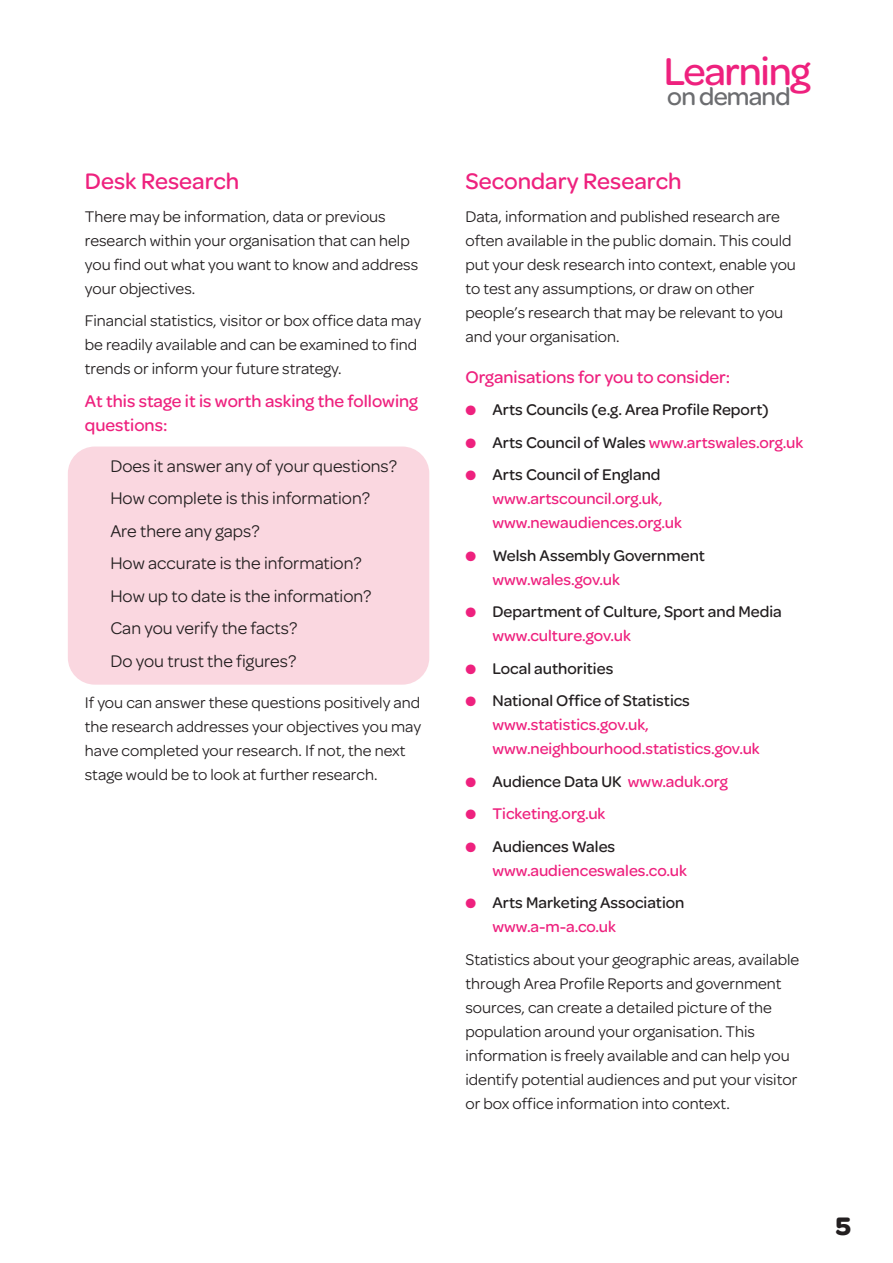
<style>
.page{position:relative;width:893px;height:1263px;background:#fff}
.page>*{position:absolute;margin:0;border:0;box-sizing:border-box;transform-origin:0 0}
.t1{font:500 41.25px "Omnes";letter-spacing:-.03em;color:#ee217e}
.t2{font:700 27px "Omnes";color:#231f20}
.t3{font:500 26.1px "Omnes";letter-spacing:-.03em;color:#6c6d70}
.t4{font:500 24px "Omnes";color:#ee217e}
.t5{font:18px/32.5px "Omnes";color:#231f20}
.t6{font:500 18px/24px "Omnes";color:#ee217e}
.t7{font:16.5px/24px "Omnes";color:#231f20}
.t8{font:500 16.5px/24px "Omnes";color:#ee217e}
.t9{font:500 16.5px/24px "Omnes";color:#231f20}
.s1{color:#ee217e}
.s2{color:#231f20}
</style>
<div class="page">
<div style="left:68px;top:447px;width:361px;height:238px;background:#fad7e0;border-radius:27px"></div>
<h3 class="t4" style="left:85px;top:173px;width:156px">Desk Research</h3>
<p class="t7" style="left:85px;top:206px;width:335px">There may be information, data or previous research within your organisation that can help you find out what you want to know and address your objectives.</p>
<p class="t7" style="left:85px;top:310px;width:338px">Financial statistics, visitor or box office data may be readily available and can be examined to find trends or inform your future strategy.</p>
<p class="t6" style="left:85px;top:391px;width:335px">At this stage it is worth asking the following questions:</p>
<p class="t5" style="left:110px;top:451px;width:288px">Does it answer any of your questions?<br>How complete is this information?<br>Are there any gaps?<br>How accurate is the information?<br>How up to date is the information?<br>Can you verify the facts?<br>Do you trust the figures?</p>
<p class="t7" style="left:85px;top:692px;width:338px">If you can answer these questions positively and the research addresses your objectives you may have completed your research. If not, the next stage would be to look at further research.</p>
<h1 class="t1" style="left:664px;top:56px;width:148px">Learning</h1>
<h3 class="t3" style="left:667px;top:87px;width:125px">on demand</h3>
<h3 class="t4" style="left:465px;top:173px;width:218px">Secondary Research</h3>
<p class="t7" style="left:465px;top:206px;width:332px">Data, information and published research are often available in the public domain. This could put your desk research into context, enable you to test any assumptions, or draw on other people’s research that may be relevant to you and your organisation.</p>
<p class="t6" style="left:465px;top:367px;width:266px">Organisations for you to consider:</p>
<p class="t9" style="left:465px;top:399px;width:305px"><span class="s1">●</span> Arts Councils (e.g. Area Profile Report)</p>
<p class="t8" style="left:465px;top:432px;width:339px">● <span class="s2">Arts Council of Wales</span> www.artswales.org.uk</p>
<p class="t8" style="left:492px;top:464px;width:191px;text-indent:-27px">● <span class="s2">Arts Council of England </span>www.artscouncil.org.uk, www.newaudiences.org.uk</p>
<p class="t9" style="left:492px;top:545px;width:214px;text-indent:-27px"><span class="s1">●</span> Welsh Assembly Government <span class="s1">www.wales.gov.uk</span></p>
<p class="t9" style="left:492px;top:601px;width:291px;text-indent:-27px"><span class="s1">●</span> Department of Culture, Sport and Media <span class="s1">www.culture.gov.uk</span></p>
<p class="t9" style="left:465px;top:658px;width:149px"><span class="s1">●</span> Local authorities</p>
<p class="t8" style="left:492px;top:690px;width:269px;text-indent:-27px">● <span class="s2">National Office of Statistics </span>www.statistics.gov.uk, www.neighbourhood.statistics.gov.uk</p>
<p class="t9" style="left:465px;top:771px;width:264px"><span class="s1">●</span> Audience Data UK <span class="s1">www.aduk.org</span></p>
<p class="t8" style="left:465px;top:803px;width:141px">● Ticketing.org.uk</p>
<p class="t8" style="left:492px;top:836px;width:196px;text-indent:-27px">● <span class="s2">Audiences Wales </span>www.audienceswales.co.uk</p>
<p class="t9" style="left:492px;top:892px;width:193px;text-indent:-27px"><span class="s1">●</span> Arts Marketing Association <span class="s1">www.a-m-a.co.uk</span></p>
<p class="t7" style="left:465px;top:949px;width:335px">Statistics about your geographic areas, available through Area Profile Reports and government sources, can create a detailed picture of the population around your organisation. This information is freely available and can help you identify potential audiences and put your visitor or box office information into context.</p>
<h2 class="t2" style="left:836px;top:1216px;width:17px">5</h2>
</div>
